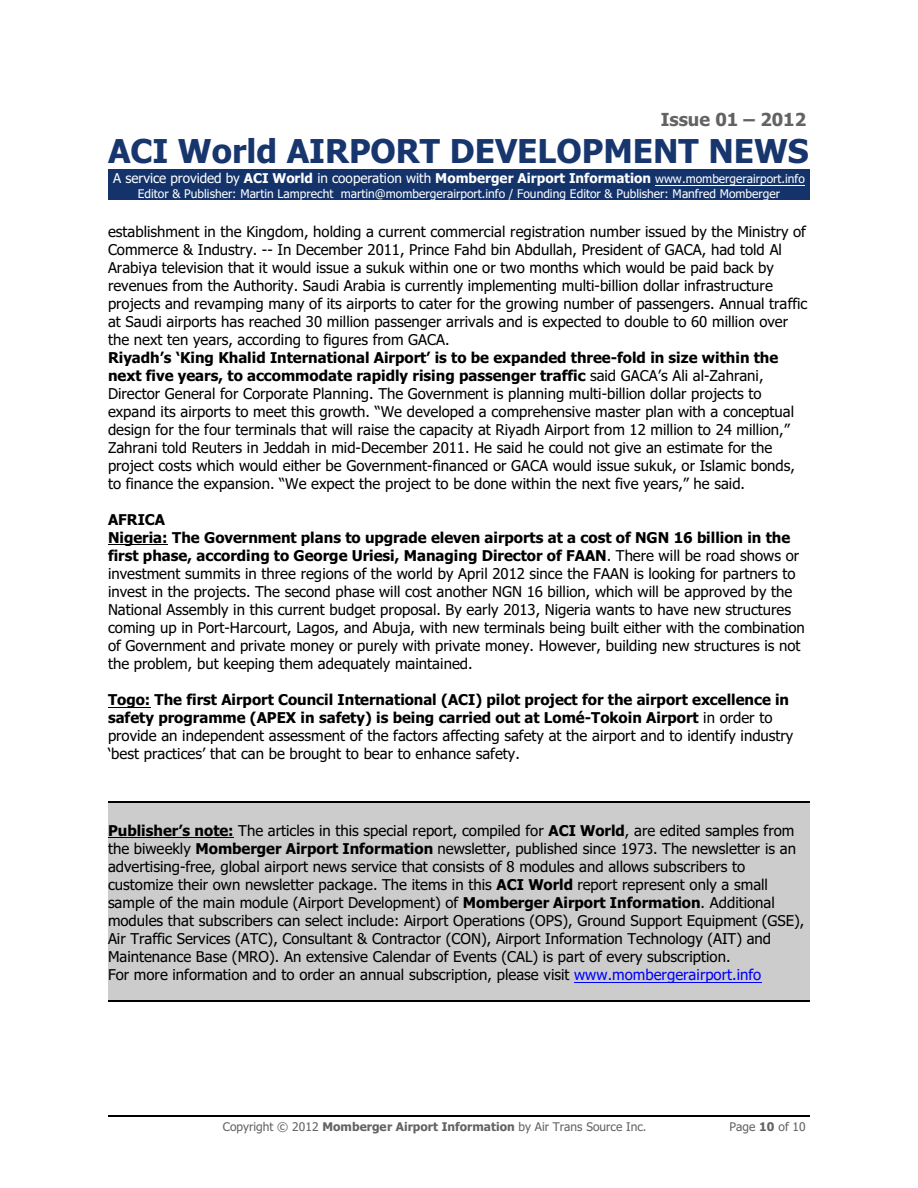
<style>
.page{position:relative;width:918px;height:1188px;background:#fff}
.page>*{position:absolute;margin:0;border:0;box-sizing:border-box;transform-origin:0 0}
.t1{font:700 33px "Tahoma";color:#17366e}
.t2{font:700 18px "Tahoma";color:#636363}
.t3{font:15px/18px "Tahoma";color:#000}
.t4{font:13.5px "Tahoma";color:#fff}
.t5{font:12px "Tahoma";color:#fff}
.t6{font:12px "Tahoma";color:#636363}
.s1{font-weight:700}
.s2{font-size:12px}
.s3{font-style:italic}
.s4{color:#00f}
</style>
<div class="page">
<div style="left:108px;top:170px;width:702px;height:16px;background:#14336b"></div>
<div style="left:108px;top:186px;width:702px;height:14px;background:#14336b"></div>
<hr style="left:655px;top:185px;width:150px;height:1px;background:#fff">
<div style="left:108px;top:803px;width:702px;height:17px;background:#ccc"></div>
<div style="left:108px;top:821px;width:702px;height:143px;background:#ccc"></div>
<div style="left:108px;top:965px;width:702px;height:17px;background:#ccc"></div>
<div style="left:108px;top:983px;width:702px;height:17px;background:#ccc"></div>
<hr style="left:108px;top:545px;width:60px;height:1px;background:#000">
<hr style="left:108px;top:707px;width:42px;height:1px;background:#000">
<hr style="left:108px;top:838px;width:126px;height:1px;background:#000">
<hr style="left:574px;top:982px;width:187px;height:1px;background:#00f">
<hr style="left:108px;top:801px;width:702px;height:1px;background:#000">
<hr style="left:108px;top:1001px;width:702px;height:1px;background:#000">
<hr style="left:108px;top:1115px;width:702px;height:2px;background:#000">
<p class="t2" style="left:661px;top:112px;width:147px">Issue 01 – 2012</p>
<h1 class="t1" style="left:108px;top:137px;width:702px">ACI World AIRPORT DEVELOPMENT NEWS</h1>
<p class="t4" style="left:113px;top:173px;width:693px">A service provided by <span class="s1">ACI World</span> in cooperation with <span class="s1">Momberger Airport Information</span> <span class="s2">www.mombergerairport.info</span></p>
<p class="t5" style="left:138px;top:189px;width:644px">Editor &amp; Publisher: Martin Lamprecht martin@mombergerairport.info / Founding Editor &amp; Publisher: Manfred Momberger</p>
<p class="t3" style="left:108px;top:223px;width:701px">establishment in the Kingdom, holding a current commercial registration number issued by the Ministry of Commerce &amp; Industry. -- In December 2011, Prince Fahd bin Abdullah, President of GACA, had told <span class="s3">Al Arabiya</span> television that it would issue a sukuk within one or two months which would be paid back by revenues from the Authority. Saudi Arabia is currently implementing multi-billion dollar infrastructure projects and revamping many of its airports to cater for the growing number of passengers. Annual traffic at Saudi airports has reached 30 million passenger arrivals and is expected to double to 60 million over the next ten years, according to figures from GACA.</p>
<p class="t3" style="left:108px;top:349px;width:688px"><span class="s1">Riyadh’s ‘King Khalid International Airport’ is to be expanded three-fold in size within the next five years, to accommodate rapidly rising passenger traffic</span> said GACA’s Ali al-Zahrani, Director General for Corporate Planning. The Government is planning multi-billion dollar projects to expand its airports to meet this growth. “We developed a comprehensive master plan with a conceptual design for the four terminals that will raise the capacity at Riyadh Airport from 12 million to 24 million,” Zahrani told <span class="s3">Reuters</span> in Jeddah in mid-December 2011. He said he could not give an estimate for the project costs which would either be Government-financed or GACA would issue sukuk, or Islamic bonds, to finance the expansion. “We expect the project to be done within the next five years,” he said.</p>
<p class="t3" style="left:108px;top:511px;width:698px"><span class="s1">AFRICA<br>Nigeria: The Government plans to upgrade eleven airports at a cost of NGN 16 billion in the first phase, according to George Uriesi, Managing Director of FAAN</span>. There will be road shows or investment summits in three regions of the world by April 2012 since the FAAN is looking for partners to invest in the projects. The second phase will cost another NGN 16 billion, which will be approved by the National Assembly in this current budget proposal. By early 2013, Nigeria wants to have new structures coming up in Port-Harcourt, Lagos, and Abuja, with new terminals being built either with the combination of Government and private money or purely with private money. However, building new structures is not the problem, but keeping them adequately maintained.</p>
<p class="t3" style="left:108px;top:691px;width:687px"><span class="s1">Togo: The first Airport Council International (ACI) pilot project for the airport excellence in safety programme (APEX in safety) is being carried out at Lomé-Tokoin Airport</span> in order to provide an independent assessment of the factors affecting safety at the airport and to identify industry ‘best practices’ that can be brought to bear to enhance safety.</p>
<p class="t3" style="left:108px;top:822px;width:698px"><span class="s1">Publisher’s note:</span> The articles in this special report, compiled for <span class="s1">ACI World</span>, are edited samples from the biweekly <span class="s1">Momberger Airport Information</span> newsletter, published since 1973. The newsletter is an advertising-free, global airport news service that consists of 8 modules and allows subscribers to customize their own newsletter package. The items in this <span class="s1">ACI World</span> report represent only a small sample of the main module (Airport Development) of <span class="s1">Momberger Airport Information</span>. Additional modules that subscribers can select include: Airport Operations (OPS), Ground Support Equipment (GSE), Air Traffic Services (ATC), Consultant &amp; Contractor (CON), Airport Information Technology (AIT) and Maintenance Base (MRO). An extensive Calendar of Events (CAL) is part of every subscription.<br>For more information and to order an annual subscription, please visit <span class="s4">www.mombergerairport.info</span></p>
<p class="t6" style="left:223px;top:1122px;width:425px">Copyright © 2012 <span class="s1">Momberger Airport Information</span> by Air Trans Source Inc.</p>
<p class="t6" style="left:730px;top:1122px;width:78px">Page <span class="s1">10</span> of 10</p>
</div>
